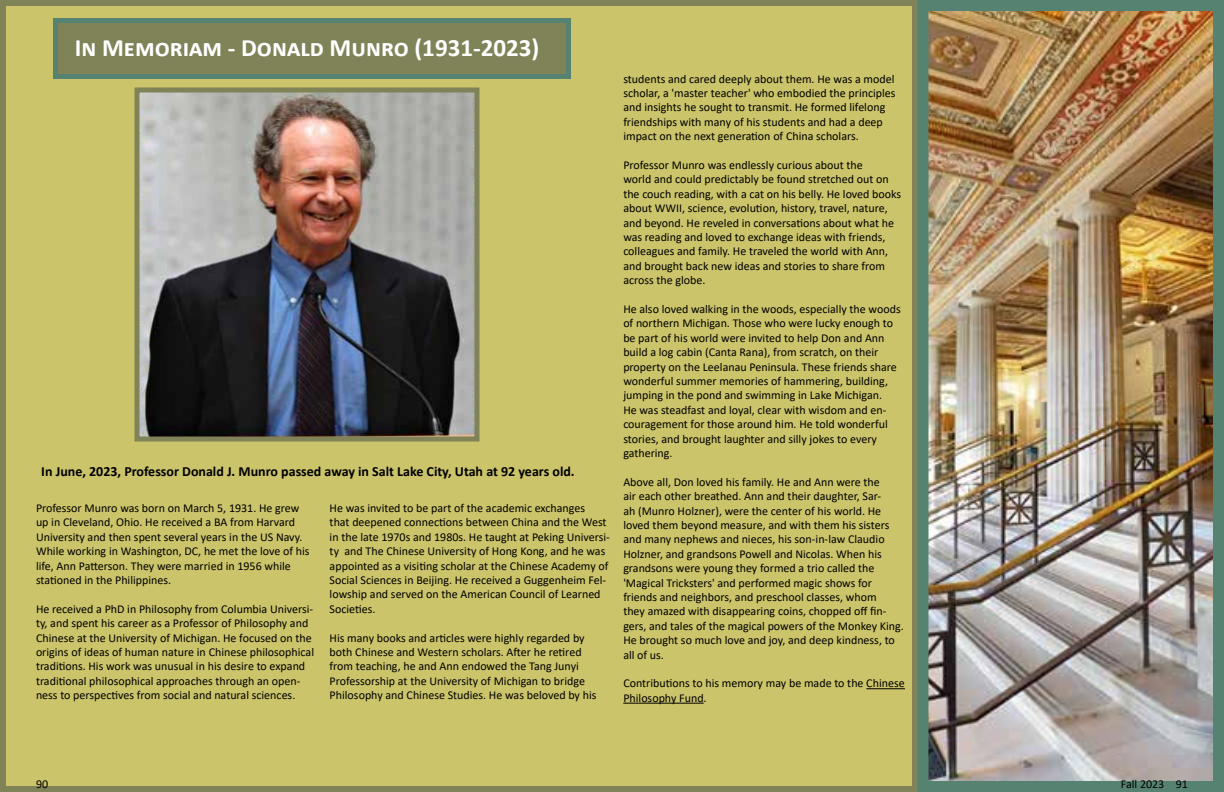
<style>
.page{position:relative;width:1224px;height:792px;background:#fff}
.page>*{position:absolute;margin:0;border:0;box-sizing:border-box;transform-origin:0 0}
.t1{font:700 25px "Calibri";color:#fff}
.t2{font:700 14px "Calibri";color:#000}
.t3{font:12px/14.4px "Calibri";color:#000}
</style>
<div class="page">
<div style="left:3px;top:3px;width:912px;height:786px;background:#cbc46a"></div>
<hr style="left:866px;top:688px;width:39px;height:1px;background:#000">
<hr style="left:623px;top:703px;width:81px;height:1px;background:#000">
<div style="left:0;top:0;width:918px;height:792px;border:6px solid #808257"></div>
<div style="left:56px;top:20px;width:512px;height:56px;background:#808257"></div>
<div style="left:53px;top:18px;width:518px;height:61px;border:5px solid #568371"></div>
<img style="left:140px;top:94px;width:334px;height:342px">
<div style="left:134px;top:88px;width:346px;height:354px;border:5px solid #808257"></div>
<img style="left:930px;top:12px;width:282px;height:768px">
<div style="left:918px;top:0;width:306px;height:792px;border:11px solid #568371"></div>
<h1 class="t1" style="left:75px;top:30px;width:466px">In Memoriam - Donald Munro (1931-2023)</h1>
<p class="t2" style="left:41px;top:461px;width:535px">In June, 2023, Professor Donald J. Munro passed away in Salt Lake City, Utah at 92 years old.</p>
<p class="t3" style="left:36px;top:500px;width:275px">Professor Munro was born on March 5, 1931. He grew up in Cleveland, Ohio. He received a BA from Harvard University and then spent several years in the US Navy.<br>While working in Washington, DC, he met the love of his life, Ann Patterson. They were married in 1956 while stationed in the Philippines.</p>
<p class="t3" style="left:36px;top:601px;width:280px">He received a PhD in Philosophy from Columbia Universi&shy;ty, and spent his career as a Professor of Philosophy and Chinese at the University of Michigan. He focused on the origins of ideas of human nature in Chinese philosophical traditions. His work was unusual in his desire to expand traditional philosophical approaches through an open&shy;ness to perspectives from social and natural sciences.</p>
<p class="t3" style="left:330px;top:501px;width:282px">He was invited to be part of the academic exchanges<br>that deepened connections between China and the West in the late 1970s and 1980s. He taught at Peking Universi&shy;ty and The Chinese University of Hong Kong, and he was appointed as a visiting scholar at the Chinese Academy of Social Sciences in Beijing. He received a Guggenheim Fel&shy;lowship and served on the American Council of Learned Societies.</p>
<p class="t3" style="left:330px;top:630px;width:268px">His many books and articles were highly regarded by both Chinese and Western scholars. After he retired from teaching, he and Ann endowed the Tang Junyi Professorship at the University of Michigan to bridge Philosophy and Chinese Studies. He was beloved by his</p>
<p class="t3" style="left:623px;top:71px;width:274px">students and cared deeply about them. He was a model scholar, a 'master teacher' who embodied the principles and insights he sought to transmit. He formed lifelong friendships with many of his students and had a deep impact on the next generation of China scholars.</p>
<p class="t3" style="left:623px;top:158px;width:279px">Professor Munro was endlessly curious about the<br>world and could predictably be found stretched out on the couch reading, with a cat on his belly. He loved books about WWII, science, evolution, history, travel, nature, and beyond. He reveled in conversations about what he was reading and loved to exchange ideas with friends, colleagues and family. He traveled the world with Ann, and brought back new ideas and stories to share from across the globe.</p>
<p class="t3" style="left:623px;top:302px;width:279px">He also loved walking in the woods, especially the woods of northern Michigan. Those who were lucky enough to be part of his world were invited to help Don and Ann build a log cabin (Canta Rana), from scratch, on their property on the Leelanau Peninsula. These friends share wonderful summer memories of hammering, building, jumping in the pond and swimming in Lake Michigan.<br>He was steadfast and loyal, clear with wisdom and en&shy;couragement for those around him. He told wonderful stories, and brought laughter and silly jokes to every gathering.</p>
<p class="t3" style="left:623px;top:474px;width:282px">Above all, Don loved his family. He and Ann were the<br>air each other breathed. Ann and their daughter, Sar-<br>ah (Munro Holzner), were the center of his world. He loved them beyond measure, and with them his sisters and many nephews and nieces, his son-in-law Claudio Holzner, and grandsons Powell and Nicolas. When his grandsons were young they formed a trio called the 'Magical Tricksters' and performed magic shows for friends and neighbors, and preschool classes, whom<br>they amazed with disappearing coins, chopped off fin&shy;gers, and tales of the magical powers of the Monkey King.<br>He brought so much love and joy, and deep kindness, to all of us.</p>
<p class="t3" style="left:623px;top:676px;width:283px">Contributions to his memory may be made to the Chinese<br>Philosophy Fund.</p>
<p class="t3" style="left:36px;top:777px;width:14px">90</p>
<p class="t3" style="left:1121px;top:777px;width:69px">Fall 2023 91</p>
</div>
